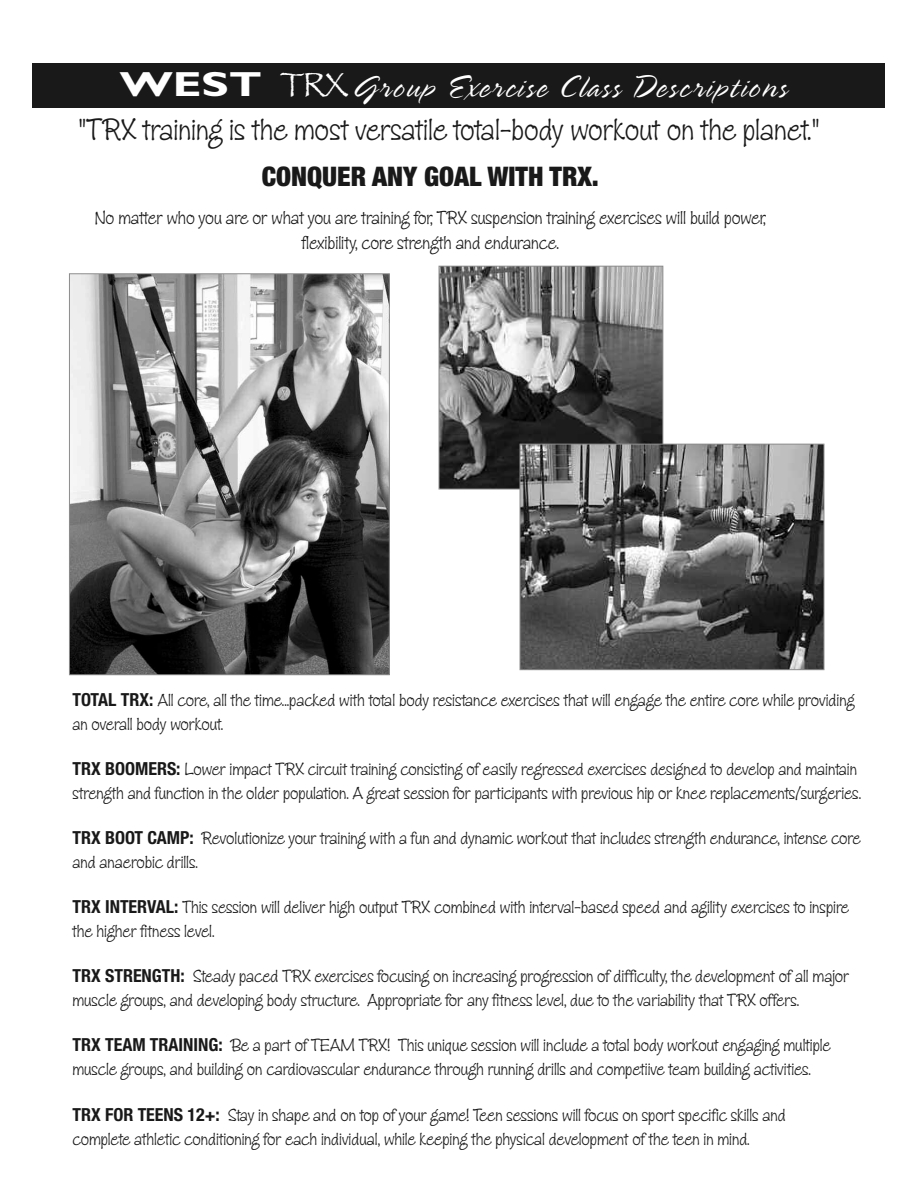
<style>
.page{position:relative;width:918px;height:1188px;background:#fff}
.page>*{position:absolute;margin:0;border:0;box-sizing:border-box;transform-origin:0 0}
.t1{font:300 34.5px "Spring LP Std";letter-spacing:.06em;color:#fff}
.t2{font:31.5px "Zipty Do Std";color:#191919}
.t3{font:900 condensed 27px "Helvetica Neue";color:#191919}
.t4{font:19.2px/25.5px "Zipty Do Std";color:#191919;text-align:center}
.t5{font:18px/24px "Zipty Do Std";color:#191919}
.s1{font-family:"Gill Sans";font-weight:700;font-size:34.95px}
.s2{font-family:"Papyrus";font-weight:400;font-size:34.95px}
.s3{font-family:"Helvetica Neue";font-weight:700;font-stretch:condensed}
</style>
<div class="page">
<div style="left:32px;top:63px;width:852px;height:45px;background:#191919"></div>
<img style="left:71px;top:275px;width:317px;height:398px">
<div style="left:69px;top:273px;width:321px;height:402px;border:1px solid #8c8c8c"></div>
<img style="left:441px;top:268px;width:220px;height:219px">
<div style="left:439px;top:266px;width:224px;height:223px;border:1px solid #8c8c8c"></div>
<img style="left:522px;top:446px;width:300px;height:222px">
<div style="left:520px;top:444px;width:304px;height:226px;border:1px solid #8c8c8c"></div>
<h1 class="t1" style="left:120px;top:75px;width:669px"><span class="s1">WEST</span> <span class="s2">TRX</span>Group Exercise Class Descriptions</h1>
<h2 class="t2" style="left:78px;top:118px;width:743px">"TRX training is the most versatile total-body workout on the planet."</h2>
<h3 class="t3" style="left:262px;top:167px;width:339px">CONQUER ANY GOAL WITH TRX.</h3>
<p class="t4" style="left:95px;top:206px;width:673px">No matter who you are or what you are training for, TRX suspension training exercises will build power, flexibility, core strength and endurance.</p>
<p class="t5" style="left:72px;top:689px;width:784px"><span class="s3">TOTAL TRX:</span> All core, all the time...packed with total body resistance exercises that will engage the entire core while providing an overall body workout.</p>
<p class="t5" style="left:72px;top:758px;width:790px"><span class="s3">TRX BOOMERS:</span> Lower impact TRX circuit training consisting of easily regressed exercises designed to develop and maintain strength and function in the older population. A great session for participants with previous hip or knee replacements/surgeries.</p>
<p class="t5" style="left:72px;top:827px;width:790px"><span class="s3">TRX BOOT CAMP:</span> Revolutionize your training with a fun and dynamic workout that includes strength endurance, intense core and anaerobic drills.</p>
<p class="t5" style="left:72px;top:896px;width:778px"><span class="s3">TRX INTERVAL:</span> This session will deliver high output TRX combined with interval-based speed and agility exercises to inspire the higher fitness level.</p>
<p class="t5" style="left:72px;top:965px;width:778px"><span class="s3">TRX STRENGTH:</span> Steady paced TRX exercises focusing on increasing progression of difficulty, the development of all major muscle groups, and developing body structure. Appropriate for any fitness level, due to the variability that TRX offers.</p>
<p class="t5" style="left:72px;top:1034px;width:760px"><span class="s3">TRX TEAM TRAINING:</span> Be a part of TEAM TRX! This unique session will include a total body workout engaging multiple muscle groups, and building on cardiovascular endurance through running drills and competiive team building activities.</p>
<p class="t5" style="left:72px;top:1105px;width:715px"><span class="s3">TRX FOR TEENS 12+:</span> Stay in shape and on top of your game! Teen sessions will focus on sport specific skills and complete athletic conditioning for each individual, while keeping the physical development of the teen in mind.</p>
</div>
